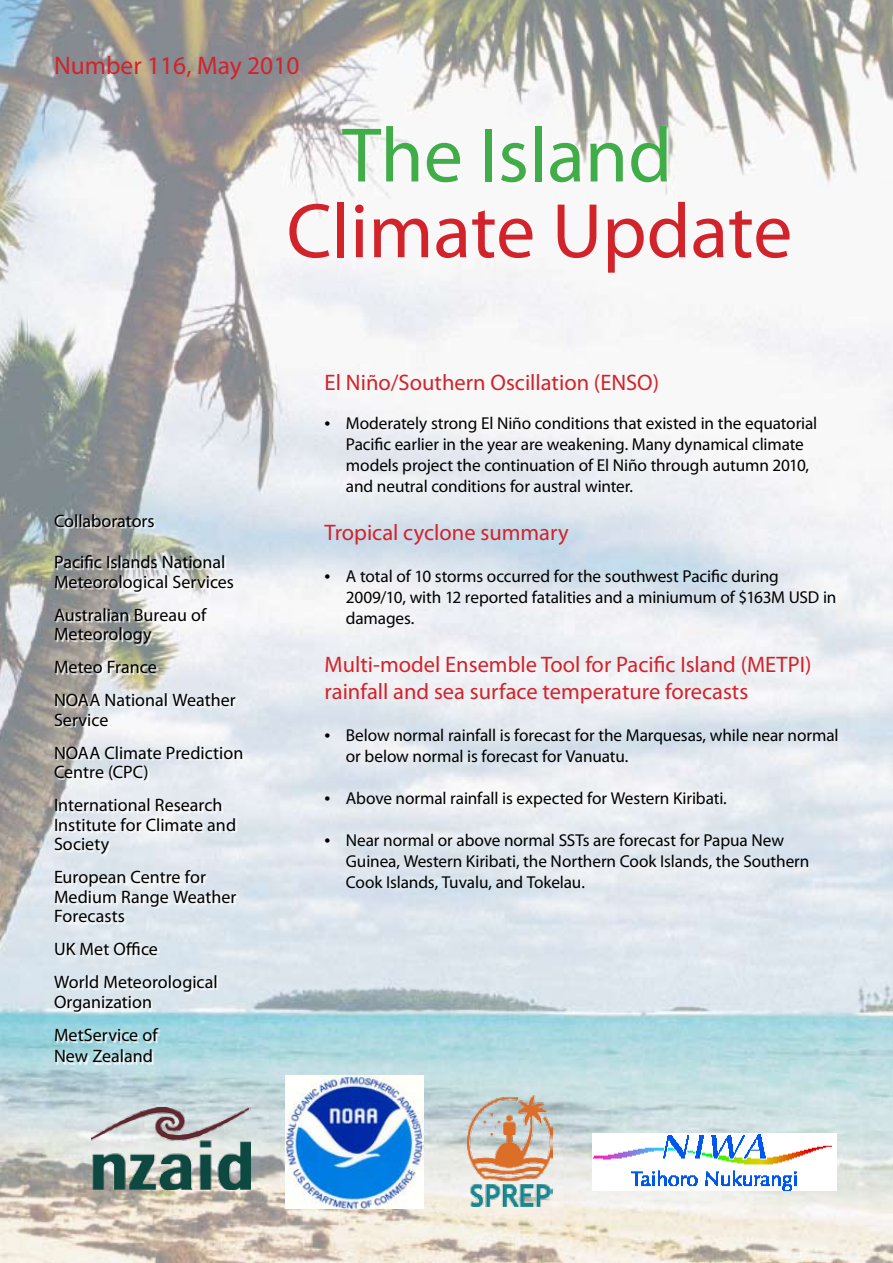
<style>
.page{position:relative;width:893px;height:1263px;background:#fff}
.page>*{position:absolute;margin:0;border:0;box-sizing:border-box;transform-origin:0 0}
.t1{font:78px "Myriad Pro";color:#d2232a}
.t2{font:78px "Myriad Pro";color:#41ad49}
.t3{font:25.5px "Myriad Pro";color:#d2232a}
.t4{font:22.5px/27px "Myriad Pro";color:#d2232a}
.t5{font:18px/19.5px "Myriad Pro";color:#000}
.t6{font:17.25px/21px "Myriad Pro";letter-spacing:-.01em;color:#000}
.s1{font-size:21px}
</style>
<div class="page">
<img style="left:0;top:0;width:893px;height:1263px">
<div style="left:340px;top:125px;width:463px;height:108px;background:#f8f8f8"></div>
<div style="left:55px;top:515px;width:219px;height:573px;background:#fff;opacity:.86"></div>
<img style="left:592px;top:1133px;width:245px;height:57px">
<img style="left:91px;top:1108px;width:159px;height:82px">
<img style="left:467px;top:1095px;width:85px;height:111px">
<img style="left:285px;top:1076px;width:138px;height:133px">
<h2 class="t3" style="left:54px;top:50px;width:247px">Number 116, May 2010</h2>
<p class="t5" style="left:54px;top:511px;width:102px">Collaborators</p>
<p class="t5" style="left:54px;top:552px;width:182px">Pacific Islands National<br>Meteorological Services</p>
<p class="t5" style="left:54px;top:604px;width:154px">Australian Bureau of<br>Meteorology</p>
<p class="t5" style="left:54px;top:650px;width:183px;line-height:33px">Meteo France<br>NOAA National Weather</p>
<p class="t5" style="left:54px;top:703px;width:191px;line-height:33px">Service<br>NOAA Climate Prediction</p>
<p class="t5" style="left:54px;top:755px;width:170px;line-height:33px">Centre (CPC)<br>International Research</p>
<p class="t5" style="left:54px;top:814px;width:184px">Institute for Climate and<br>Society</p>
<p class="t5" style="left:54px;top:867px;width:184px">European Centre for<br>Medium Range Weather<br>Forecasts</p>
<p class="t5" style="left:54px;top:932px;width:165px;line-height:33px">UK Met Office<br>World Meteorological</p>
<p class="t5" style="left:54px;top:985px;width:105px;line-height:33px">Organization<br>MetService of</p>
<p class="t5" style="left:54px;top:1046px;width:101px">New Zealand</p>
<h1 class="t2" style="left:342px;top:107px;width:331px">The Island</h1>
<h1 class="t1" style="left:287px;top:183px;width:507px">Climate Update</h1>
<h3 class="t4" style="left:325px;top:369px;width:336px">El Niño/Southern Oscillation (ENSO)</h3>
<p class="t6" style="left:346px;top:412px;width:473px;text-indent:-21px"><span class="s1">•</span> Moderately strong El Niño conditions that existed in the equatorial Pacific earlier in the year are weakening. Many dynamical climate models project the continuation of El Niño through autumn 2010, and neutral conditions for austral winter.</p>
<h3 class="t4" style="left:325px;top:518px;width:246px">Tropical cyclone summary</h3>
<p class="t6" style="left:346px;top:565px;width:492px;text-indent:-21px"><span class="s1">•</span> A total of 10 storms occurred for the southwest Pacific during<br>2009/10, with 12 reported fatalities and a miniumum of $163M USD in damages.</p>
<h3 class="t4" style="left:325px;top:650px;width:488px">Multi-model Ensemble Tool for Pacific Island (METPI) rainfall and sea surface temperature forecasts</h3>
<p class="t6" style="left:346px;top:724px;width:494px;text-indent:-21px"><span class="s1">•</span> Below normal rainfall is forecast for the Marquesas, while near normal or below normal is forecast for Vanuatu.</p>
<p class="t6" style="left:325px;top:787px;width:404px"><span class="s1">•</span> Above normal rainfall is expected for Western Kiribati.</p>
<p class="t6" style="left:346px;top:829px;width:465px;text-indent:-21px"><span class="s1">•</span> Near normal or above normal SSTs are forecast for Papua New<br>Guinea, Western Kiribati, the Northern Cook Islands, the Southern<br>Cook Islands, Tuvalu, and Tokelau.</p>
</div>
